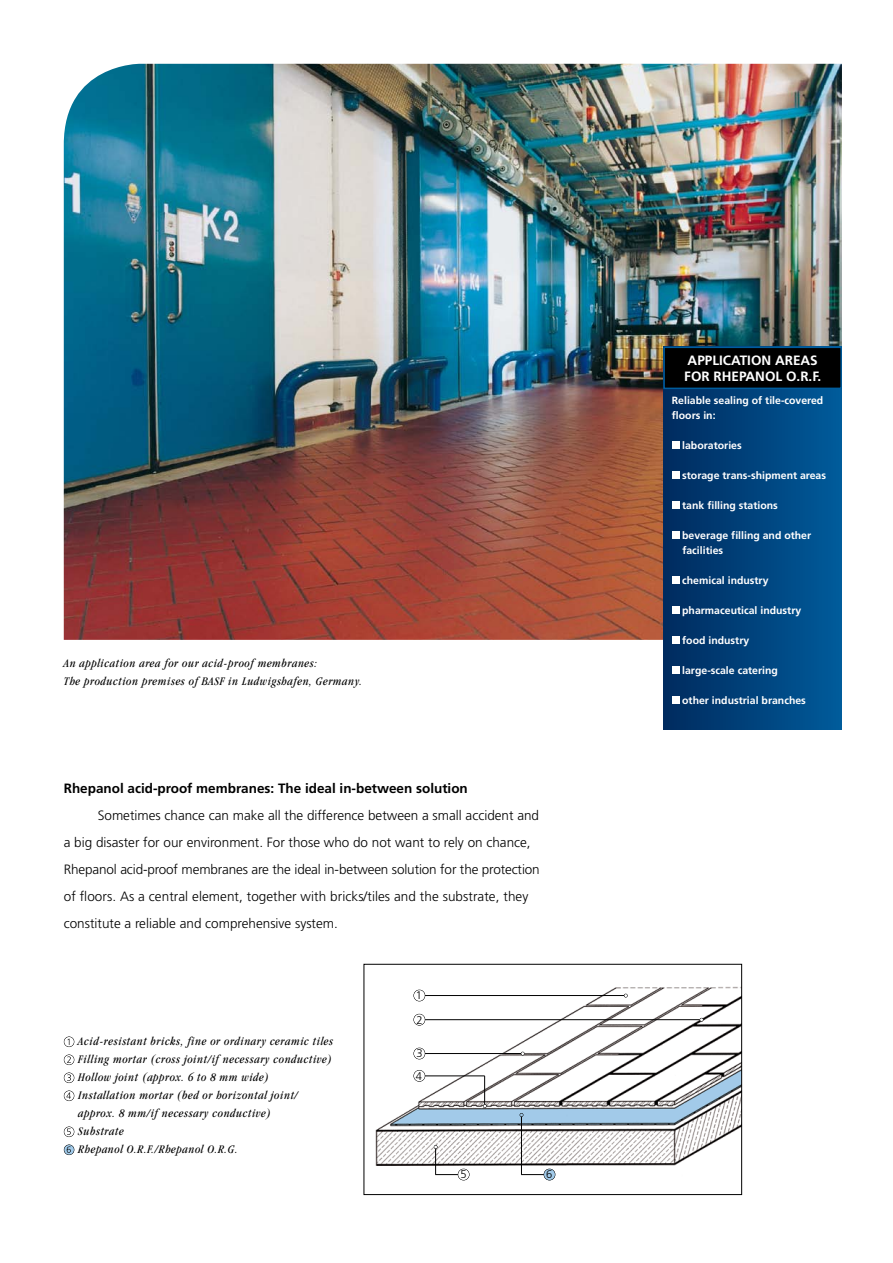
<style>
.page{position:relative;width:893px;height:1263px;background:#fff}
.page>*{position:absolute;margin:0;border:0;box-sizing:border-box;transform-origin:0 0}
.t1{font:300 13.5px/27px "Frutiger";color:#000}
.t2{font:700 13.5px "Frutiger";color:#000}
.t3{font:700 13.5px/16.2px "Frutiger";color:#fff}
.t4{font:italic condensed 12px/18px "Garamond";letter-spacing:.05em;color:#000}
.t5{font:300 11.1px "Frutiger";color:#000}
.t6{font:700 10.5px/15px "Frutiger";color:#fff}
</style>
<div class="page">
<img style="left:64px;top:64px;width:778px;height:576px">
<div style="left:663px;top:347px;width:179px;height:383px;background:linear-gradient(to right,#032d60,#005a9a)"></div>
<div style="left:664px;top:347px;width:177px;height:41px;background:#000"></div>
<div style="left:663px;top:347px;width:179px;height:42px;border:2px solid #005c9c"></div>
<div style="left:672px;top:442px;width:7px;height:7px;background:#fff"></div>
<div style="left:672px;top:472px;width:7px;height:7px;background:#fff"></div>
<div style="left:672px;top:502px;width:7px;height:7px;background:#fff"></div>
<div style="left:672px;top:532px;width:7px;height:7px;background:#fff"></div>
<div style="left:672px;top:577px;width:7px;height:7px;background:#fff"></div>
<div style="left:672px;top:607px;width:7px;height:7px;background:#fff"></div>
<div style="left:672px;top:637px;width:7px;height:7px;background:#fff"></div>
<div style="left:672px;top:667px;width:7px;height:7px;background:#fff"></div>
<div style="left:672px;top:697px;width:7px;height:7px;background:#fff"></div>
<img style="left:375px;top:986px;width:365px;height:195px">
<div style="left:364px;top:964px;width:378px;height:231px;border:1px solid #000"></div>
<hr style="left:419px;top:995px;width:206px;height:1px;background:#000">
<div style="left:414px;top:990px;width:11px;height:11px;background:#fff;border-radius:50%"></div>
<div style="left:413px;top:989px;width:12px;height:12px;border:1px solid #000;border-radius:50%"></div>
<svg style="left:624px;top:993px;width:4px;height:4px"></svg>
<hr style="left:419px;top:1053px;width:103px;height:1px;background:#000">
<div style="left:414px;top:1048px;width:11px;height:11px;background:#fff;border-radius:50%"></div>
<div style="left:413px;top:1047px;width:12px;height:12px;border:1px solid #000;border-radius:50%"></div>
<svg style="left:521px;top:1051px;width:4px;height:4px"></svg>
<hr style="left:419px;top:1019px;width:281px;height:1px;background:#000">
<div style="left:414px;top:1014px;width:11px;height:11px;background:#fff;border-radius:50%"></div>
<div style="left:413px;top:1014px;width:12px;height:11px;border:1px solid #000;border-radius:50%"></div>
<svg style="left:700px;top:1018px;width:3px;height:4px"></svg>
<hr style="left:419px;top:1076px;width:66px;height:1px;background:#000">
<div style="left:414px;top:1070px;width:11px;height:11px;background:#fff;border-radius:50%"></div>
<div style="left:413px;top:1070px;width:12px;height:12px;border:1px solid #000;border-radius:50%"></div>
<hr style="left:484px;top:1076px;width:1px;height:30px;background:#000">
<svg style="left:521px;top:1174px;width:23px;height:1px"></svg>
<div style="left:544px;top:1169px;width:11px;height:11px;background:#a1cae9;border-radius:50%"></div>
<div style="left:544px;top:1168px;width:11px;height:12px;border:1px solid #000;border-radius:50%"></div>
<hr style="left:521px;top:1115px;width:1px;height:59px;background:#000">
<div style="left:458px;top:1169px;width:11px;height:11px;background:#fff;border-radius:50%"></div>
<div style="left:458px;top:1168px;width:12px;height:12px;border:1px solid #000;border-radius:50%"></div>
<svg style="left:520px;top:1113px;width:3px;height:4px"></svg>
<svg style="left:434px;top:1145px;width:29px;height:30px"></svg>
<svg style="left:483px;top:1104px;width:4px;height:4px"></svg>
<div style="left:64px;top:1036px;width:10px;height:11px;border:1px solid #000;border-radius:50%"></div>
<div style="left:64px;top:1054px;width:10px;height:11px;border:1px solid #000;border-radius:50%"></div>
<svg style="left:67px;top:1056px;width:4px;height:7px"></svg>
<div style="left:64px;top:1072px;width:10px;height:11px;border:1px solid #000;border-radius:50%"></div>
<svg style="left:67px;top:1074px;width:4px;height:7px"></svg>
<div style="left:64px;top:1090px;width:10px;height:11px;border:1px solid #000;border-radius:50%"></div>
<svg style="left:66px;top:1092px;width:5px;height:7px"></svg>
<div style="left:64px;top:1126px;width:10px;height:11px;border:1px solid #000;border-radius:50%"></div>
<svg style="left:67px;top:1128px;width:4px;height:7px"></svg>
<svg style="left:64px;top:1145px;width:10px;height:10px"></svg>
<div style="left:64px;top:1144px;width:10px;height:11px;border:1px solid #000;border-radius:50%"></div>
<svg style="left:67px;top:1146px;width:4px;height:7px"></svg>
<p class="t4" style="left:64px;top:654px;width:300px">An application area for our acid-proof membranes:<br>The production premises of BASF in Ludwigshafen, Germany.</p>
<p class="t2" style="left:64px;top:780px;width:406px">Rhepanol acid-proof membranes: The ideal in-between solution</p>
<p class="t1" style="left:64px;top:802px;width:477px;text-indent:34px">Sometimes chance can make all the difference between a small accident and a big disaster for our environment. For those who do not want to rely on chance, Rhepanol acid-proof membranes are the ideal in-between solution for the protection of floors. As a central element, together with bricks/tiles and the substrate, they constitute a reliable and comprehensive system.</p>
<p class="t5" style="left:416px;top:989px;width:8px">1</p>
<p class="t4" style="left:78px;top:1032px;width:256px">Acid-resistant bricks, fine or ordinary ceramic tiles Filling mortar (cross joint/if necessary conductive)<br>Hollow joint (approx. 6 to 8 mm wide)<br>Installation mortar (bed or horizontal joint/ approx. 8 mm/if necessary conductive)<br>Substrate<br>Rhepanol O.R.F./Rhepanol O.R.G.</p>
<p class="t5" style="left:416px;top:1013px;width:8px">2</p>
<p class="t5" style="left:416px;top:1047px;width:8px">3</p>
<p class="t5" style="left:416px;top:1070px;width:8px">4</p>
<p class="t5" style="left:460px;top:1168px;width:8px">5</p>
<p class="t5" style="left:546px;top:1168px;width:8px">6</p>
<p class="t3" style="left:684px;top:352px;width:138px">APPLICATION AREAS<br>FOR RHEPANOL O.R.F.</p>
<p class="t6" style="left:672px;top:393px;width:153px">Reliable sealing of tile-covered floors in:</p>
<p class="t6" style="left:682px;top:438px;width:61px">laboratories</p>
<p class="t6" style="left:682px;top:468px;width:145px">storage trans-shipment areas</p>
<p class="t6" style="left:682px;top:498px;width:97px">tank filling stations</p>
<p class="t6" style="left:682px;top:528px;width:130px">beverage filling and other facilities</p>
<p class="t6" style="left:682px;top:573px;width:88px">chemical industry</p>
<p class="t6" style="left:682px;top:603px;width:121px">pharmaceutical industry</p>
<p class="t6" style="left:682px;top:633px;width:69px">food industry</p>
<p class="t6" style="left:682px;top:663px;width:97px">large-scale catering</p>
<p class="t6" style="left:682px;top:693px;width:125px">other industrial branches</p>
</div>
